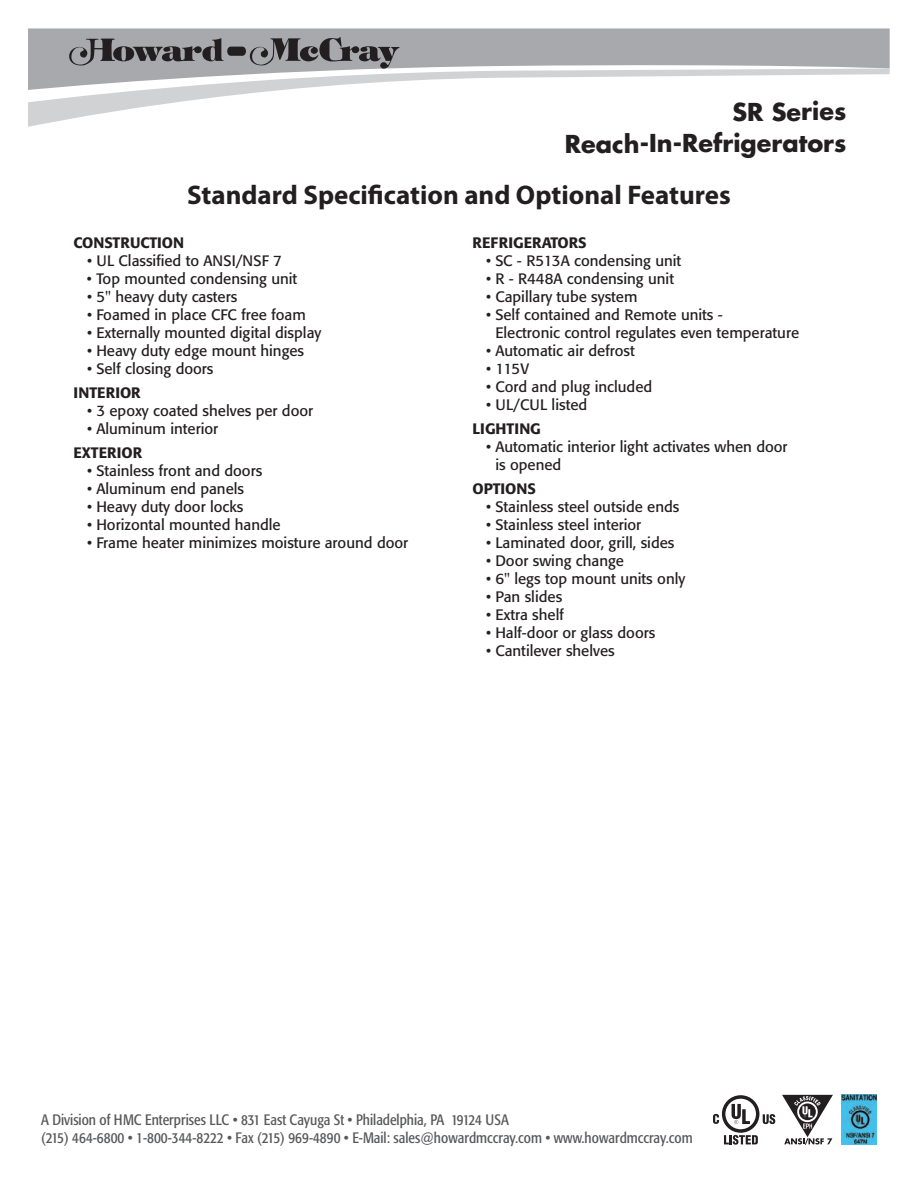
<style>
.page{position:relative;width:918px;height:1188px;background:#fff}
.page>*{position:absolute;margin:0;border:0;box-sizing:border-box;transform-origin:0 0}
.t1{font:700 27px "Myriad Pro";color:#231f20}
.t2{font:700 24px/31.8px "Futura";letter-spacing:-.005em;color:#231f20;text-align:right}
.t3{font:15px/18px "Formata";color:#231f20}
.t4{font:condensed 15px/18px "Formata";color:#57585a}
.t5{font:500 15px "Formata";color:#231f20}
</style>
<div class="page">
<img style="left:842px;top:1095px;width:35px;height:49px">
<svg style="left:782px;top:1095px;width:51px;height:50px"></svg>
<svg style="left:713px;top:1095px;width:62px;height:50px"></svg>
<svg style="left:28px;top:103px;width:142px;height:24px"></svg>
<svg style="left:28px;top:90px;width:252px;height:13px;fill:#d1d2d4"></svg>
<svg style="left:28px;top:28px;width:862px;height:62px;fill:#a8a9ad"></svg>
<svg style="left:69px;top:37px;width:331px;height:32px;background:#818083"></svg>
<h2 class="t2" style="left:565px;top:98px;width:283px">SR Series<br>Reach-In-Refrigerators</h2>
<h1 class="t1" style="left:187px;top:185px;width:545px">Standard Specification and Optional Features</h1>
<p class="t5" style="left:74px;top:236px;width:112px">CONSTRUCTION</p>
<p class="t3" style="left:87px;top:253px;width:197px">• UL Classified to ANSI/NSF 7</p>
<p class="t3" style="left:87px;top:271px;width:212px">• Top mounted condensing unit</p>
<p class="t3" style="left:87px;top:289px;width:152px">• 5" heavy duty casters</p>
<p class="t3" style="left:87px;top:307px;width:220px">• Foamed in place CFC free foam</p>
<p class="t3" style="left:87px;top:325px;width:236px">• Externally mounted digital display</p>
<p class="t3" style="left:87px;top:343px;width:219px">• Heavy duty edge mount hinges</p>
<p class="t3" style="left:87px;top:361px;width:128px">• Self closing doors</p>
<p class="t5" style="left:74px;top:386px;width:69px">INTERIOR</p>
<p class="t3" style="left:87px;top:403px;width:228px">• 3 epoxy coated shelves per door</p>
<p class="t3" style="left:87px;top:421px;width:133px">• Aluminum interior</p>
<p class="t5" style="left:74px;top:446px;width:70px">EXTERIOR</p>
<p class="t3" style="left:87px;top:463px;width:177px">• Stainless front and doors</p>
<p class="t3" style="left:87px;top:481px;width:159px">• Aluminum end panels</p>
<p class="t3" style="left:87px;top:499px;width:158px">• Heavy duty door locks</p>
<p class="t3" style="left:87px;top:517px;width:195px">• Horizontal mounted handle</p>
<p class="t3" style="left:87px;top:535px;width:323px">• Frame heater minimizes moisture around door</p>
<p class="t5" style="left:473px;top:236px;width:116px">REFRIGERATORS</p>
<p class="t3" style="left:486px;top:253px;width:197px">• SC - R513A condensing unit</p>
<p class="t3" style="left:486px;top:271px;width:190px">• R - R448A condensing unit</p>
<p class="t3" style="left:486px;top:289px;width:153px">• Capillary tube system</p>
<p class="t3" style="left:495px;top:307px;width:305px;text-indent:-9px">• Self contained and Remote units -<br>Electronic control regulates even temperature</p>
<p class="t3" style="left:486px;top:343px;width:150px">• Automatic air defrost</p>
<p class="t3" style="left:486px;top:361px;width:45px">• 115V</p>
<p class="t3" style="left:486px;top:379px;width:168px">• Cord and plug included</p>
<p class="t3" style="left:486px;top:397px;width:103px">• UL/CUL listed</p>
<p class="t5" style="left:473px;top:422px;width:70px">LIGHTING</p>
<p class="t3" style="left:495px;top:439px;width:294px;text-indent:-9px">• Automatic interior light activates when door is opened</p>
<p class="t5" style="left:473px;top:482px;width:65px">OPTIONS</p>
<p class="t3" style="left:486px;top:499px;width:195px">• Stainless steel outside ends</p>
<p class="t3" style="left:486px;top:517px;width:157px">• Stainless steel interior</p>
<p class="t3" style="left:486px;top:535px;width:190px">• Laminated door, grill, sides</p>
<p class="t3" style="left:486px;top:553px;width:140px">• Door swing change</p>
<p class="t3" style="left:486px;top:571px;width:201px">• 6" legs top mount units only</p>
<p class="t3" style="left:486px;top:589px;width:78px">• Pan slides</p>
<p class="t3" style="left:486px;top:607px;width:79px">• Extra shelf</p>
<p class="t3" style="left:486px;top:625px;width:171px">• Half-door or glass doors</p>
<p class="t3" style="left:486px;top:643px;width:130px">• Cantilever shelves</p>
<p class="t4" style="left:41px;top:1112px;width:653px">A Division of HMC Enterprises LLC • 831 East Cayuga St • Philadelphia, PA 19124 USA<br>(215) 464-6800 • 1-800-344-8222 • Fax (215) 969-4890 • E-Mail: sales@howardmccray.com • www.howardmccray.com</p>
</div>
